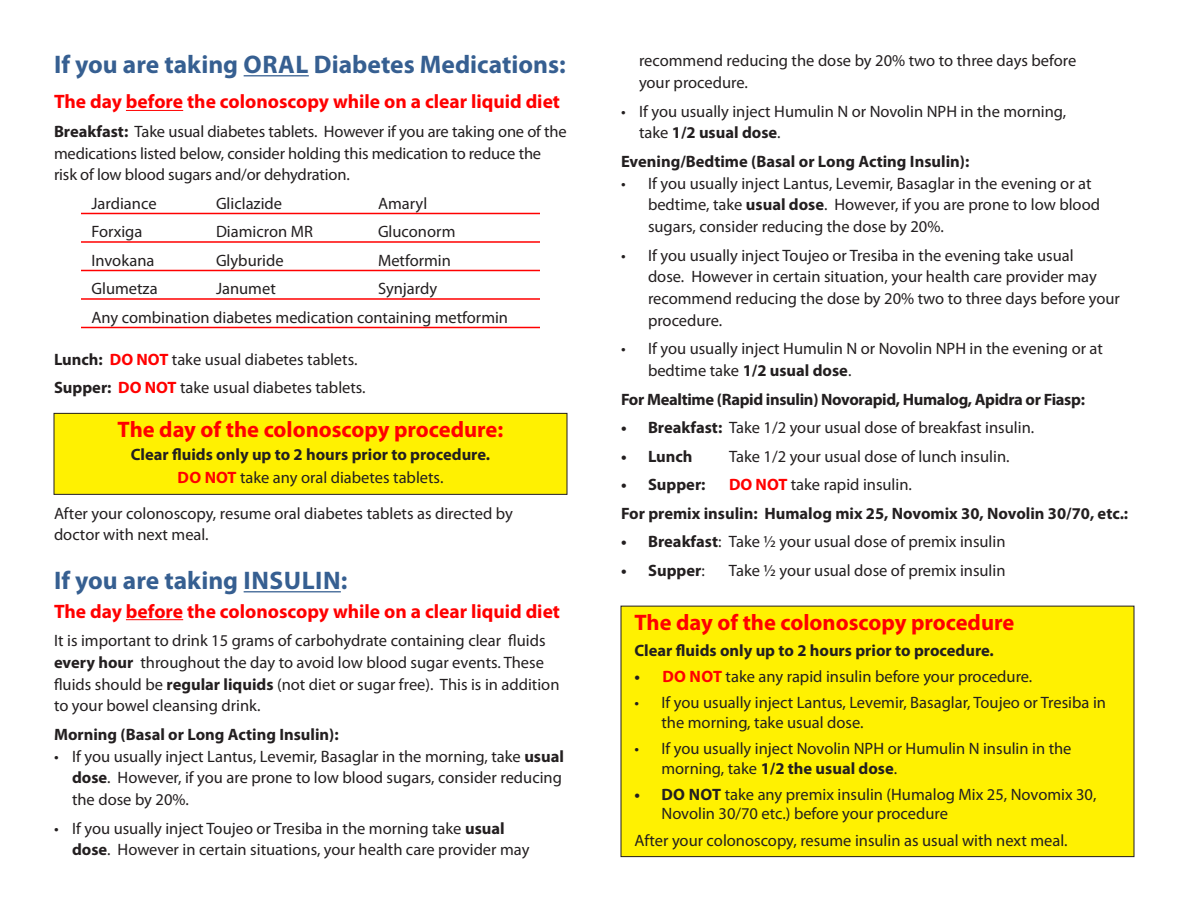
<style>
.page{position:relative;width:1188px;height:918px;background:#fff}
.page>*{position:absolute;margin:0;border:0;box-sizing:border-box;transform-origin:0 0}
.Heading_1{font:700 25.5px "Myriad Pro";color:#365f91}
.Heading_1-2{font:700 22.5px "Myriad Pro";color:#f00}
.t1{font:700 19.5px "Myriad Pro";color:#f00}
.t2{font:16.5px/21.8px "Myriad Pro";color:#231f20}
.t3{font:700 16.5px "Myriad Pro";color:#231f20}
.t4{font:700 16.5px "Myriad Pro";letter-spacing:-.02em;color:#231f20}
.s1{font-weight:700}
.s2{font-weight:700;color:#f00}
.s3{font-weight:400}
</style>
<div class="page">
<hr style="left:244px;top:75px;width:65px;height:1px;background:#365f91">
<hr style="left:126px;top:110px;width:57px;height:1px;background:#f00">
<hr style="left:81px;top:213px;width:459px;height:1px;background:#f00">
<hr style="left:81px;top:241px;width:459px;height:2px;background:#f00">
<hr style="left:81px;top:270px;width:459px;height:1px;background:#f00">
<hr style="left:81px;top:298px;width:459px;height:2px;background:#f00">
<hr style="left:81px;top:327px;width:459px;height:1px;background:#f00">
<div style="left:54px;top:413px;width:513px;height:81px;background:#fff101"></div>
<div style="left:54px;top:413px;width:513px;height:82px;border:1px solid #231f20"></div>
<hr style="left:244px;top:591px;width:97px;height:1px;background:#365f91">
<hr style="left:126px;top:619px;width:57px;height:1px;background:#f00">
<div style="left:621px;top:606px;width:513px;height:251px;background:#fff101"></div>
<div style="left:621px;top:606px;width:513px;height:251px;border:1px solid #231f20"></div>
<p class="Heading_1" style="left:54px;top:48px;width:513px">If you are taking ORAL Diabetes Medications:</p>
<p class="t1" style="left:54px;top:89px;width:508px">The day before the colonoscopy while on a clear liquid diet</p>
<p class="t2" style="left:54px;top:120px;width:514px"><span class="s1">Breakfast:</span> Take usual diabetes tablets. However if you are taking one of the medications listed below, consider holding this medication to reduce the risk of low blood sugars and/or dehydration.</p>
<p class="t2" style="left:91px;top:192px;width:67px">Jardiance</p>
<p class="t2" style="left:216px;top:192px;width:68px">Gliclazide</p>
<p class="t2" style="left:378px;top:192px;width:51px">Amaryl</p>
<p class="t2" style="left:91px;top:221px;width:52px">Forxiga</p>
<p class="t2" style="left:216px;top:221px;width:98px">Diamicron MR</p>
<p class="t2" style="left:378px;top:221px;width:79px">Gluconorm</p>
<p class="t2" style="left:91px;top:249px;width:64px">Invokana</p>
<p class="t2" style="left:216px;top:249px;width:69px">Glyburide</p>
<p class="t2" style="left:378px;top:249px;width:74px">Metformin</p>
<p class="t2" style="left:91px;top:278px;width:68px">Glumetza</p>
<p class="t2" style="left:216px;top:278px;width:61px">Janumet</p>
<p class="t2" style="left:378px;top:278px;width:61px">Synjardy</p>
<p class="t2" style="left:91px;top:306px;width:418px">Any combination diabetes medication containing metformin</p>
<p class="t2" style="left:54px;top:348px;width:305px"><span class="s1">Lunch:</span> <span class="s2">DO NOT</span> take usual diabetes tablets.</p>
<p class="t2" style="left:54px;top:377px;width:313px"><span class="s1">Supper:</span> <span class="s2">DO NOT</span> take usual diabetes tablets.</p>
<p class="Heading_1-2" style="left:118px;top:415px;width:387px">The day of the colonoscopy procedure:</p>
<p class="t3" style="left:131px;top:444px;width:361px">Clear fluids only up to 2 hours prior to procedure.</p>
<p class="t2" style="left:178px;top:467px;width:267px"><span class="s2">DO NOT</span> take any oral diabetes tablets.</p>
<p class="t2" style="left:54px;top:502px;width:460px">After your colonoscopy, resume oral diabetes tablets as directed by doctor with next meal.</p>
<p class="Heading_1" style="left:54px;top:564px;width:295px">If you are taking INSULIN:</p>
<p class="t1" style="left:54px;top:598px;width:508px">The day before the colonoscopy while on a clear liquid diet</p>
<p class="t2" style="left:54px;top:630px;width:507px">It is important to drink 15 grams of carbohydrate containing clear fluids <span class="s1">every hour</span> throughout the day to avoid low blood sugar events. These fluids should be <span class="s1">regular liquids</span> (not diet or sugar free). This is in addition to your bowel cleansing drink.</p>
<p class="t3" style="left:54px;top:724px;width:286px">Morning (Basal or Long Acting Insulin):</p>
<p class="t2" style="left:72px;top:745px;width:493px;text-indent:-18px">• If you usually inject Lantus, Levemir, Basaglar in the morning, take <span class="s1">usual dose</span>. However, if you are prone to low blood sugars, consider reducing the dose by 20%.</p>
<p class="t2" style="left:72px;top:817px;width:459px;text-indent:-18px">• If you usually inject Toujeo or Tresiba in the morning take <span class="s1">usual dose</span>. However in certain situations, your health care provider may</p>
<p class="t2" style="left:639px;top:50px;width:439px">recommend reducing the dose by 20% two to three days before your procedure.</p>
<p class="t2" style="left:639px;top:100px;width:429px;text-indent:-18px">• If you usually inject Humulin N or Novolin NPH in the morning, take <span class="s1">1/2 usual dose</span>.</p>
<p class="t3" style="left:621px;top:151px;width:350px">Evening/Bedtime (Basal or Long Acting Insulin):</p>
<p class="t2" style="left:648px;top:172px;width:454px;text-indent:-27px">• If you usually inject Lantus, Levemir, Basaglar in the evening or at bedtime, take <span class="s1">usual dose</span>. However, if you are prone to low blood sugars, consider reducing the dose by 20%.</p>
<p class="t2" style="left:648px;top:244px;width:473px;text-indent:-27px">• If you usually inject Toujeo or Tresiba in the evening take usual<br>dose. However in certain situation, your health care provider may recommend reducing the dose by 20% two to three days before your procedure.</p>
<p class="t2" style="left:648px;top:338px;width:457px;text-indent:-27px">• If you usually inject Humulin N or Novolin NPH in the evening or at bedtime take <span class="s1">1/2 usual dose</span>.</p>
<p class="t4" style="left:621px;top:388px;width:465px">For Mealtime (Rapid insulin) Novorapid, Humalog, Apidra or Fiasp:</p>
<p class="t2" style="left:621px;top:417px;width:415px"><span class="s1">• Breakfast:</span> Take 1/2 your usual dose of breakfast insulin.</p>
<p class="t3" style="left:621px;top:445px;width:73px">• Lunch</p>
<p class="t2" style="left:729px;top:445px;width:282px">Take 1/2 your usual dose of lunch insulin.</p>
<p class="t3" style="left:621px;top:474px;width:86px">• Supper:</p>
<p class="t2" style="left:729px;top:474px;width:184px"><span class="s2">DO NOT</span> take rapid insulin.</p>
<p class="t3" style="left:621px;top:502px;width:509px">For premix insulin: Humalog mix 25, Novomix 30, Novolin 30/70, etc.:</p>
<p class="t2" style="left:621px;top:531px;width:386px"><span class="s1">• Breakfast</span>: Take ½ your usual dose of premix insulin</p>
<p class="t3" style="left:621px;top:559px;width:85px">• Supper<span class="s3">:</span></p>
<p class="t2" style="left:729px;top:559px;width:278px">Take ½ your usual dose of premix insulin</p>
<p class="Heading_1-2" style="left:634px;top:607px;width:381px">The day of the colonoscopy procedure</p>
<p class="t3" style="left:634px;top:640px;width:361px">Clear fluids only up to 2 hours prior to procedure.</p>
<p class="t2" style="left:634px;top:666px;width:399px"><span class="s1">•</span> <span class="s2">DO NOT</span> take any rapid insulin before your procedure.</p>
<p class="t2" style="left:662px;top:693px;width:446px;line-height:19.5px;text-indent:-27px">• If you usually inject Lantus, Levemir, Basaglar, Toujeo or Tresiba in the morning, take usual dose.</p>
<p class="t2" style="left:662px;top:739px;width:412px;line-height:19.5px;text-indent:-27px">• If you usually inject Novolin NPH or Humulin N insulin in the morning, take <span class="s1">1/2 the usual dose</span>.</p>
<p class="t2" style="left:662px;top:784px;width:436px;line-height:19.5px;text-indent:-27px"><span class="s1">• DO NOT</span> take any premix insulin (Humalog Mix 25, Novomix 30,<br>Novolin 30/70 etc.) before your procedure</p>
<p class="t2" style="left:634px;top:829px;width:435px">After your colonoscopy, resume insulin as usual with next meal.</p>
</div>
